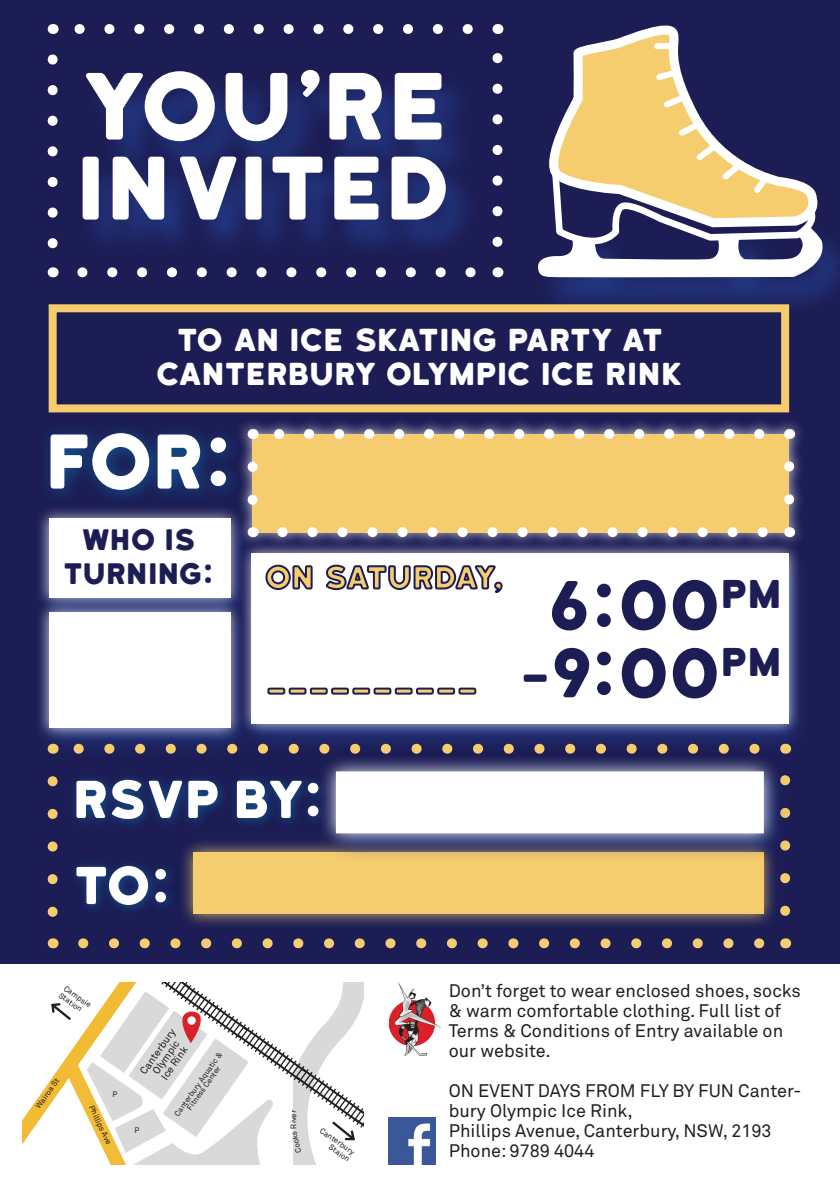
<style>
.page{position:relative;width:840px;height:1191px;background:#fff}
.page>*{position:absolute;margin:0;border:0;box-sizing:border-box;transform-origin:0 0}
.t1{font:90px "Katahdin Round";color:#fff}
.t2{font:85px "Katahdin Round";letter-spacing:-.01em;color:#fff}
.t3{font:73px "Katahdin Round";color:#fff}
.t4{font:65px/68px "Katahdin Round";color:#1c1d55;text-align:center}
.t5{font:50.2px "Katahdin Round";letter-spacing:-.03em;color:#fff}
.t6{font:36px "Katahdin Round";color:#f5cc6e}
.t7{font:30px/34px "Katahdin Round";letter-spacing:-.02em;color:#fff;text-align:center}
.t8{font:30px "Katahdin Round";letter-spacing:-.045em;color:#f5cc6e}
.t9{font:28px "Katahdin Round";color:#1c1d55}
.t10{font:18px/20px "Akkurat";color:#231f20}
.Body_Table{font:10.2px/10.2px "Akkurat";color:#231f20;text-align:center}
.Body_Table-2{font:8px "Akkurat";color:#231f20}
.Body_Table-3{font:7.8px "Akkurat";color:#231f20}
.s1{font-size:52px}
</style>
<div class="page">
<div style="left:0;top:0;width:839px;height:963px;background:#1c1d55"></div>
<div style="left:235px;top:545px;width:578px;height:211px;background:#253f8e;opacity:.81"></div>
<div style="left:239px;top:541px;width:562px;height:196px;background:#fff;opacity:.75"></div>
<div style="left:251px;top:553px;width:537px;height:171px;background:#fff"></div>
<div style="left:38px;top:421px;width:205px;height:87px;background:#00aeef;opacity:.35"></div>
<div style="left:535px;top:224px;width:304px;height:93px;background:#253f8e;opacity:.81"></div>
<svg style="left:547px;top:281px;width:267px;height:132px"></svg>
<svg style="left:573px;top:25px;width:107px;height:40px"></svg>
<svg style="left:535px;top:65px;width:290px;height:216px"></svg>
<div style="left:656px;top:43px;width:17px;height:6px;background:#fff"></div>
<div style="left:49px;top:304px;width:739px;height:108px;border:8px solid #f5cc6e"></div>
<div style="left:235px;top:416px;width:570px;height:133px;background:#fff;opacity:.75"></div>
<div style="left:252px;top:434px;width:536px;height:98px;background:#f5cc6e"></div>
<svg style="left:247px;top:467px;width:10px;height:43px"></svg>
<svg style="left:282px;top:527px;width:491px;height:10px"></svg>
<svg style="left:784px;top:450px;width:9px;height:49px"></svg>
<svg style="left:267px;top:429px;width:492px;height:10px"></svg>
<div style="left:32px;top:510px;width:223px;height:120px;background:#253f8e;opacity:.81"></div>
<div style="left:36px;top:505px;width:207px;height:105px;background:#fff;opacity:.75"></div>
<div style="left:49px;top:518px;width:181px;height:79px;background:#fff"></div>
<div style="left:32px;top:604px;width:223px;height:156px;background:#253f8e;opacity:.81"></div>
<div style="left:36px;top:599px;width:207px;height:142px;background:#fff;opacity:.75"></div>
<div style="left:49px;top:612px;width:181px;height:116px;background:#fff"></div>
<div style="left:68px;top:857px;width:110px;height:60px;background:#00aeef;opacity:.35"></div>
<svg style="left:48px;top:781px;width:10px;height:136px"></svg>
<svg style="left:83px;top:938px;width:682px;height:10px"></svg>
<svg style="left:780px;top:873px;width:9px;height:38px"></svg>
<svg style="left:68px;top:743px;width:686px;height:10px"></svg>
<div style="left:178px;top:837px;width:600px;height:92px;background:#f5cc6e;opacity:.84"></div>
<div style="left:193px;top:852px;width:570px;height:62px;background:#f5cc6e"></div>
<svg style="left:265px;top:564px;width:48px;height:26px"></svg>
<svg style="left:325px;top:564px;width:178px;height:29px"></svg>
<div style="left:267px;top:687px;width:18px;height:7px;border:2px solid #1c1d55;border-radius:2px"></div>
<div style="left:288px;top:687px;width:18px;height:7px;border:2px solid #1c1d55;border-radius:2px"></div>
<div style="left:310px;top:687px;width:17px;height:7px;border:2px solid #1c1d55;border-radius:2px"></div>
<div style="left:331px;top:687px;width:18px;height:7px;border:2px solid #1c1d55;border-radius:2px"></div>
<div style="left:352px;top:687px;width:18px;height:7px;border:2px solid #1c1d55;border-radius:2px"></div>
<div style="left:373px;top:687px;width:18px;height:7px;border:2px solid #1c1d55;border-radius:2px"></div>
<div style="left:394px;top:687px;width:18px;height:7px;border:2px solid #1c1d55;border-radius:2px"></div>
<div style="left:416px;top:687px;width:17px;height:7px;border:2px solid #1c1d55;border-radius:2px"></div>
<div style="left:437px;top:687px;width:18px;height:7px;border:2px solid #1c1d55;border-radius:2px"></div>
<div style="left:458px;top:687px;width:18px;height:7px;border:2px solid #1c1d55;border-radius:2px"></div>
<div style="left:78px;top:71px;width:403px;height:189px;background:#253f8e;opacity:.81"></div>
<svg style="left:48px;top:59px;width:10px;height:190px"></svg>
<svg style="left:82px;top:267px;width:394px;height:10px"></svg>
<svg style="left:492px;top:53px;width:10px;height:189px"></svg>
<svg style="left:74px;top:24px;width:393px;height:10px"></svg>
<div style="left:321px;top:759px;width:468px;height:102px;background:#253f8e;opacity:.81"></div>
<div style="left:319px;top:755px;width:461px;height:95px;background:#fff;opacity:.92"></div>
<div style="left:336px;top:771px;width:427px;height:62px;background:#fff;border:2px solid #fff"></div>
<div style="left:68px;top:770px;width:262px;height:61px;background:#00aeef;opacity:.35"></div>
<img style="left:388px;top:1118px;width:47px;height:46px">
<img style="left:388px;top:982px;width:53px;height:73px">
<svg style="left:22px;top:982px;width:341px;height:182px"></svg>
<p class="t1" style="left:81px;top:51px;width:374px">YOU’RE</p>
<p class="t2" style="left:79px;top:136px;width:377px">INVITED</p>
<p class="t7" style="left:156px;top:324px;width:528px">TO AN ICE SKATING PARTY AT<br>CANTERBURY OLYMPIC ICE RINK</p>
<p class="t3" style="left:48px;top:417px;width:188px">FOR:</p>
<p class="t9" style="left:82px;top:523px;width:116px">WHO IS</p>
<p class="t9" style="left:64px;top:556px;width:152px">TURNING:</p>
<p class="t8" style="left:265px;top:559px;width:241px">ON SATURDAY,</p>
<p class="t6" style="left:267px;top:669px;width:214px">----------</p>
<p class="t4" style="left:521px;top:572px;width:263px">6:00<sup>PM </sup><span class="s1">-</span>9:00<sup>PM</sup></p>
<p class="t5" style="left:74px;top:768px;width:251px">RSVP BY:</p>
<p class="t5" style="left:74px;top:854px;width:99px">TO:</p>
<p class="Body_Table-3" style="left:67px;top:983px;width:33px;rotate:35deg">Campsie</p>
<p class="Body_Table-3" style="left:62px;top:990px;width:28px;rotate:35deg">Station</p>
<p class="Body_Table-3" style="left:34px;top:1105px;width:36px;rotate:-55deg">Wairoa St</p>
<p class="Body_Table-2" style="left:112px;top:1089px;width:6px">P</p>
<p class="Body_Table-3" style="left:96px;top:1103px;width:44px;rotate:65deg">Phillips Ave</p>
<p class="Body_Table" style="left:138px;top:1070px;width:54px;rotate:-55deg">Canterbury<br>Olympic</p>
<p class="Body_Table" style="left:159px;top:1075px;width:39px;rotate:-55deg">Ice Rink</p>
<p class="Body_Table-3" style="left:172px;top:1112px;width:78px;rotate:-55deg">Canterbury Aquatic &amp;</p>
<p class="Body_Table-3" style="left:185px;top:1106px;width:54px;rotate:-55deg">Fitness Center</p>
<p class="Body_Table-2" style="left:134px;top:1125px;width:6px">P</p>
<p class="Body_Table-3" style="left:323px;top:1125px;width:42px;rotate:35deg">Canterbury</p>
<p class="Body_Table-3" style="left:332px;top:1142px;width:25px;rotate:35deg">Staion</p>
<p class="t10" style="left:448px;top:981px;width:353px">Don’t forget to wear enclosed shoes, socks &amp; warm comfortable clothing. Full list of Terms &amp; Conditions of Entry available on our website.</p>
<p class="t10" style="left:448px;top:1081px;width:354px">ON EVENT DAYS FROM FLY BY FUN Canter&shy;bury Olympic Ice Rink,<br>Phillips Avenue, Canterbury, NSW, 2193</p>
<p class="t10" style="left:448px;top:1141px;width:147px">Phone: 9789 4044</p>
</div>
